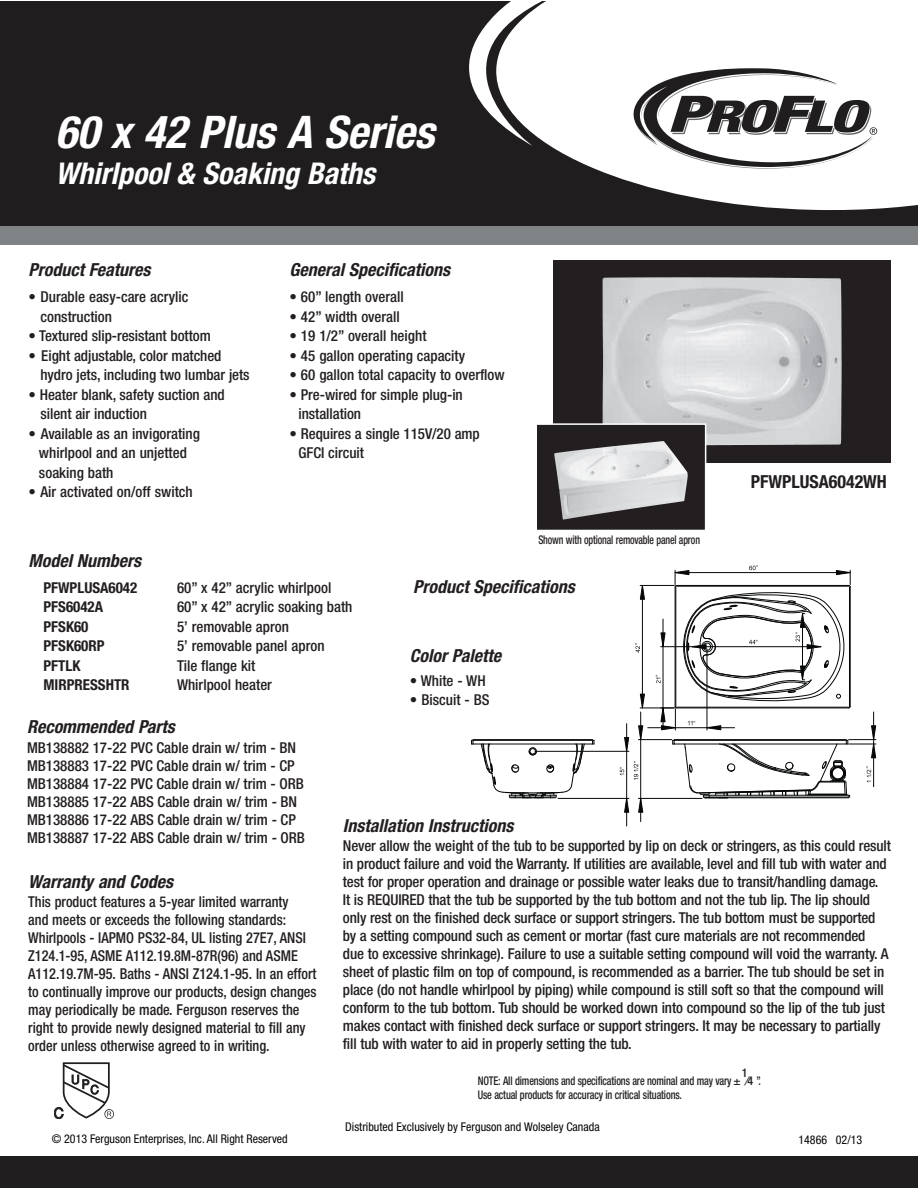
<style>
.page{position:relative;width:918px;height:1188px;background:#fff}
.page>*{position:absolute;margin:0;border:0;box-sizing:border-box;transform-origin:0 0}
.t1{font:italic 700 condensed 45px "Helvetica Neue";color:#fff}
.t2{font:italic 700 condensed 30px "Helvetica Neue";color:#fff}
.t3{font:italic 700 condensed 18px "Helvetica Neue";color:#231f20}
.t4{font:700 condensed 18px "Helvetica Neue";color:#231f20}
.t5{font:500 condensed 15px/18px "Helvetica Neue";letter-spacing:-.005em;color:#231f20}
.t6{font:500 condensed 15px/18px "Helvetica Neue";letter-spacing:-.005em;color:#231f20;scale:.95 1}
.t7{font:700 condensed 15px "Helvetica Neue";color:#231f20}
.t8{font:500 condensed 12px "Helvetica Neue";letter-spacing:-.015em;color:#231f20;scale:.85 1}
.t9{font:condensed 12px "Helvetica Neue LT Std";color:#050504}
.t10{font:500 condensed 12px "Helvetica Neue";letter-spacing:-.015em;color:#231f20;scale:.82 1}
.t11{font:condensed 12px "Helvetica Neue LT Std";color:#040503}
.t12{font:500 condensed 12px "Helvetica Neue";letter-spacing:-.015em;color:#231f20}
.t13{font:7.05px "Times";color:#201d1e}
</style>
<div class="page">
<svg style="left:0;top:1px;width:918px;height:225px;fill:#201d1e"></svg>
<div style="left:0;top:1156px;width:918px;height:32px;background:#201d1e"></div>
<svg style="left:617px;top:68px;width:260px;height:101px"></svg>
<svg style="left:554px;top:260px;width:337px;height:202px;background:#727071"></svg>
<img style="left:602px;top:277px;width:118px;height:168px">
<svg style="left:639px;top:726px;width:4px;height:13px"></svg>
<hr style="left:638px;top:798px;width:64px;height:1px;background:#050807">
<hr style="left:638px;top:739px;width:34px;height:1px;background:#050807">
<svg style="left:639px;top:798px;width:4px;height:24px"></svg>
<hr style="left:640px;top:712px;width:1px;height:86px;background:#050807">
<hr style="left:640px;top:585px;width:34px;height:1px;background:#050807">
<svg style="left:640px;top:585px;width:5px;height:14px"></svg>
<svg style="left:640px;top:694px;width:5px;height:14px"></svg>
<hr style="left:640px;top:708px;width:34px;height:1px;background:#050807">
<hr style="left:642px;top:585px;width:1px;height:123px;background:#050807">
<hr style="left:648px;top:727px;width:59px;height:1px;background:#050807">
<svg style="left:471px;top:739px;width:124px;height:60px"></svg>
<hr style="left:535px;top:751px;width:94px;height:1px;background:#050807">
<hr style="left:558px;top:798px;width:71px;height:1px;background:#050807">
<svg style="left:624px;top:724px;width:5px;height:27px"></svg>
<hr style="left:626px;top:751px;width:1px;height:47px;background:#050807">
<svg style="left:624px;top:797px;width:6px;height:29px"></svg>
<svg style="left:620px;top:767px;width:4px;height:8px"></svg>
<svg style="left:634px;top:761px;width:4px;height:19px"></svg>
<svg style="left:635px;top:643px;width:5px;height:10px"></svg>
<svg style="left:656px;top:566px;width:220px;height:232px"></svg>
<div style="left:536px;top:424px;width:170px;height:106px;background:#231f20"></div>
<div style="left:536px;top:423px;width:170px;height:108px;border:2px solid #fff"></div>
<img style="left:554px;top:441px;width:134px;height:79px">
<svg style="left:54px;top:1062px;width:60px;height:57px"></svg>
<div style="left:0;top:226px;width:918px;height:19px;background:#808385"></div>
<h1 class="t1" style="left:56px;top:104px;width:381px">60 x 42 Plus A Series</h1>
<h2 class="t2" style="left:56px;top:155px;width:321px">Whirlpool &amp; Soaking Baths</h2>
<p class="t3" style="left:28px;top:259px;width:124px">Product Features</p>
<p class="t5" style="left:41px;top:287px;width:150px;line-height:19.5px;text-indent:-12px">• Durable easy-care acrylic construction</p>
<p class="t5" style="left:29px;top:327px;width:184px">• Textured slip-resistant bottom</p>
<p class="t5" style="left:40px;top:346px;width:211px;line-height:19.5px;text-indent:-12px">• Eight adjustable, color matched hydro jets, including two lumbar jets</p>
<p class="t5" style="left:40px;top:385px;width:186px;line-height:19.5px;text-indent:-12px">• Heater blank, safety suction and silent air induction</p>
<p class="t5" style="left:39px;top:424px;width:163px;line-height:19.5px;text-indent:-10px">• Available as an invigorating whirlpool and an unjetted soaking bath</p>
<p class="t5" style="left:28px;top:483px;width:166px">• Air activated on/off switch</p>
<p class="t3" style="left:290px;top:259px;width:162px">General Specifications</p>
<p class="t5" style="left:290px;top:288px;width:116px">• 60” length overall</p>
<p class="t5" style="left:290px;top:307px;width:112px">• 42” width overall</p>
<p class="t5" style="left:290px;top:327px;width:138px">• 19 1/2” overall height</p>
<p class="t5" style="left:290px;top:346px;width:177px">• 45 gallon operating capacity</p>
<p class="t5" style="left:290px;top:366px;width:217px">• 60 gallon total capacity to overflow</p>
<p class="t5" style="left:299px;top:385px;width:166px;line-height:19.5px;text-indent:-9px">• Pre-wired for simple plug-in installation</p>
<p class="t5" style="left:299px;top:424px;width:183px;line-height:19.5px;text-indent:-9px">• Requires a single 115V/20 amp<br>GFCI circuit</p>
<p class="t10" style="left:538px;top:532px;width:199px">Shown with optional removable panel apron</p>
<p class="t3" style="left:28px;top:550px;width:114px">Model Numbers</p>
<p class="t7" style="left:44px;top:579px;width:95px">PFWPLUSA6042</p>
<p class="t5" style="left:177px;top:578px;width:156px">60” x 42” acrylic whirlpool</p>
<p class="t7" style="left:44px;top:598px;width:61px">PFS6042A</p>
<p class="t5" style="left:177px;top:598px;width:177px">60” x 42” acrylic soaking bath</p>
<p class="t7" style="left:44px;top:618px;width:46px">PFSK60</p>
<p class="t5" style="left:177px;top:617px;width:113px">5’ removable apron</p>
<p class="t7" style="left:44px;top:637px;width:63px">PFSK60RP</p>
<p class="t5" style="left:177px;top:637px;width:149px">5’ removable panel apron</p>
<p class="t7" style="left:44px;top:657px;width:38px">PFTLK</p>
<p class="t5" style="left:177px;top:656px;width:80px">Tile flange kit</p>
<p class="t7" style="left:43px;top:676px;width:88px">MIRPRESSHTR</p>
<p class="t5" style="left:177px;top:676px;width:97px">Whirlpool heater</p>
<p class="t3" style="left:413px;top:576px;width:163px">Product Specifications</p>
<p class="t3" style="left:410px;top:644px;width:93px">Color Palette</p>
<p class="t5" style="left:410px;top:671px;width:77px">• White - WH</p>
<p class="t5" style="left:410px;top:691px;width:81px">• Biscuit - BS</p>
<p class="t4" style="left:751px;top:470px;width:138px">PFWPLUSA6042WH</p>
<p class="t13" style="left:756px;top:564px;width:4px">"</p>
<p class="t3" style="left:27px;top:715px;width:149px">Recommended Parts</p>
<p class="t5" style="left:27px;top:739px;width:280px">MB138882 17-22 PVC Cable drain w/ trim - BN MB138883 17-22 PVC Cable drain w/ trim - CP MB138884 17-22 PVC Cable drain w/ trim - ORB MB138885 17-22 ABS Cable drain w/ trim - BN MB138886 17-22 ABS Cable drain w/ trim - CP MB138887 17-22 ABS Cable drain w/ trim - ORB</p>
<p class="t3" style="left:28px;top:870px;width:146px">Warranty and Codes</p>
<p class="t6" style="left:28px;top:892px;width:305px">This product features a 5-year limited warranty<br>and meets or exceeds the following standards:<br>Whirlpools - IAPMO PS32-84, UL listing 27E7, ANSI Z124.1-95, ASME A112.19.8M-87R(96) and ASME A112.19.7M-95. Baths - ANSI Z124.1-95. In an effort to continually improve our products, design changes may periodically be made. Ferguson reserves the right to provide newly designed material to fill any order unless otherwise agreed to in writing.</p>
<p class="t3" style="left:343px;top:815px;width:172px">Installation Instructions</p>
<p class="t5" style="left:343px;top:837px;width:550px">Never allow the weight of the tub to be supported by lip on deck or stringers, as this could result in product failure and void the Warranty. If utilities are available, level and fill tub with water and test for proper operation and drainage or possible water leaks due to transit/handling damage.<br>It is REQUIRED that the tub be supported by the tub bottom and not the tub lip. The lip should only rest on the finished deck surface or support stringers. The tub bottom must be supported by a setting compound such as cement or mortar (fast cure materials are not recommended<br>due to excessive shrinkage). Failure to use a suitable setting compound will void the warranty. A sheet of plastic film on top of compound, is recommended as a barrier. The tub should be set in place (do not handle whirlpool by piping) while compound is still soft so that the compound will conform to the tub bottom. Tub should be worked down into compound so the lip of the tub just makes contact with finished deck surface or support stringers. It may be necessary to partially fill tub with water to aid in properly setting the tub.</p>
<p class="t12" style="left:742px;top:1066px;width:7px">1</p>
<p class="t8" style="left:478px;top:1073px;width:335px">NOTE: All dimensions and specifications are nominal and may vary ± ⁄4 ”.</p>
<p class="t8" style="left:478px;top:1088px;width:242px">Use actual products for accuracy in critical situations.</p>
<p class="t9" style="left:345px;top:1120px;width:256px">Distributed Exclusively by Ferguson and Wolseley Canada</p>
<p class="t9" style="left:52px;top:1132px;width:238px">© 2013 Ferguson Enterprises, Inc. All Right Reserved</p>
<p class="t11" style="left:798px;top:1133px;width:65px">14866 02/13</p>
</div>
